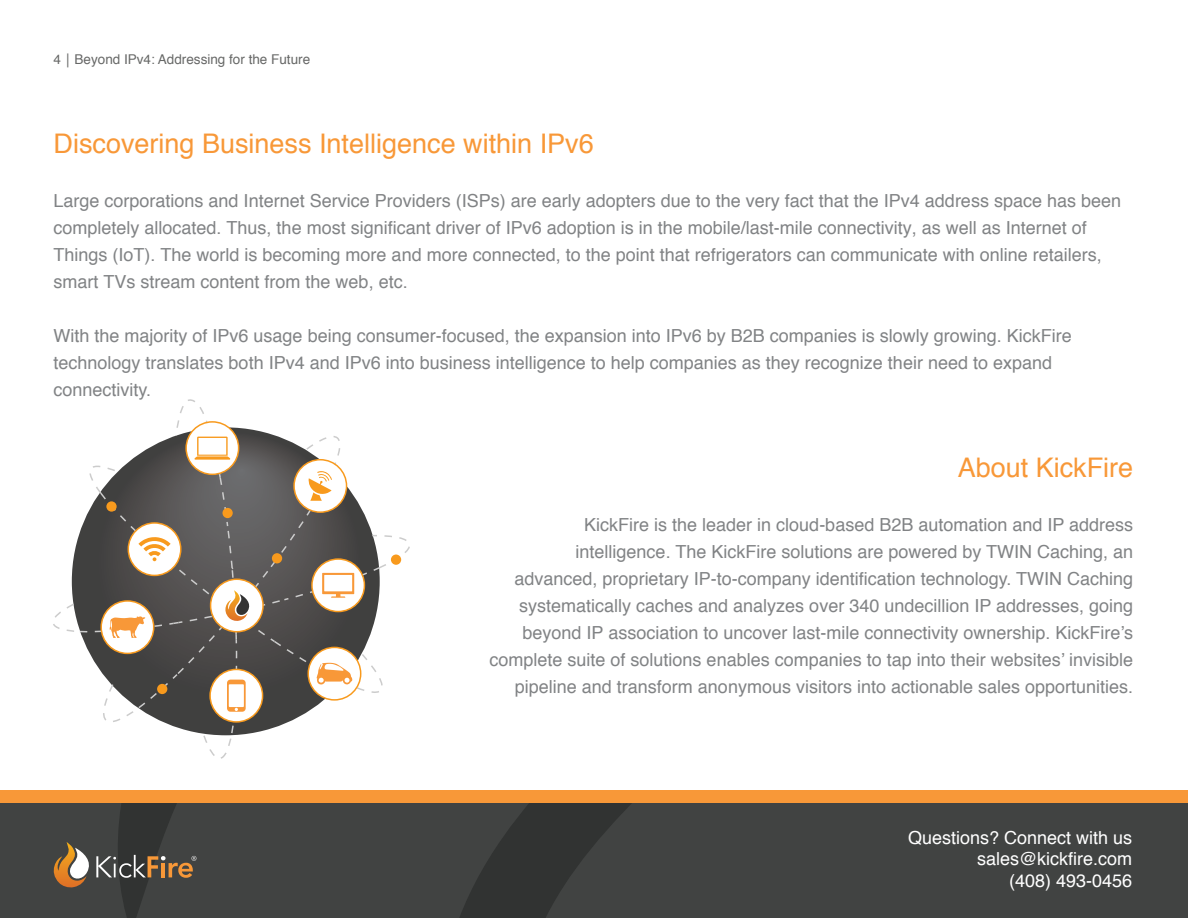
<style>
.page{position:relative;width:1188px;height:918px;background:#fff}
.page>*{position:absolute;margin:0;border:0;box-sizing:border-box;transform-origin:0 0}
.t1{font:27px "Helvetica";color:#f89838}
.t2{font:18px/27px "Helvetica";color:#818385}
.t3{font:18px/21.6px "Helvetica";color:#fff;text-align:right}
.t4{font:13.5px "Helvetica";color:#676867}
</style>
<div class="page">
<div style="left:0;top:790px;width:1188px;height:14px;background:#f89838"></div>
<div style="left:0;top:804px;width:487px;height:114px;background:#414342"></div>
<svg style="left:487px;top:804px;width:701px;height:114px;fill:#414342"></svg>
<svg style="left:48px;top:842px;width:149px;height:46px"></svg>
<svg style="left:53px;top:399px;width:357px;height:360px"></svg>
<p class="t4" style="left:54px;top:49px;width:258px">4│Beyond IPv4: Addressing for the Future</p>
<h1 class="t1" style="left:54px;top:122px;width:542px">Discovering Business Intelligence within IPv6</h1>
<p class="t2" style="left:54px;top:187px;width:1069px">Large corporations and Internet Service Providers (ISPs) are early adopters due to the very fact that the IPv4 address space has been completely allocated. Thus, the most significant driver of IPv6 adoption is in the mobile/last-mile connectivity, as well as Internet of Things (IoT). The world is becoming more and more connected, to the point that refrigerators can communicate with online retailers, smart TVs stream content from the web, etc.</p>
<p class="t2" style="left:54px;top:322px;width:1020px">With the majority of IPv6 usage being consumer-focused, the expansion into IPv6 by B2B companies is slowly growing. KickFire technology translates both IPv4 and IPv6 into business intelligence to help companies as they recognize their need to expand connectivity.</p>
<h1 class="t1" style="left:958px;top:446px;width:177px">About KickFire</h1>
<p class="t2" style="left:490px;top:511px;width:645px;text-align:right">KickFire is the leader in cloud-based B2B automation and IP address intelligence. The KickFire solutions are powered by TWIN Caching, an advanced, proprietary IP-to-company identification technology. TWIN Caching systematically caches and analyzes over 340 undecillion IP addresses, going beyond IP association to uncover last-mile connectivity ownership. KickFire’s complete suite of solutions enables companies to tap into their websites’ invisible pipeline and transform anonymous visitors into actionable sales opportunities.</p>
<p class="t3" style="left:908px;top:827px;width:226px">Questions? Connect with us sales@kickfire.com<br>(408) 493-0456</p>
</div>
